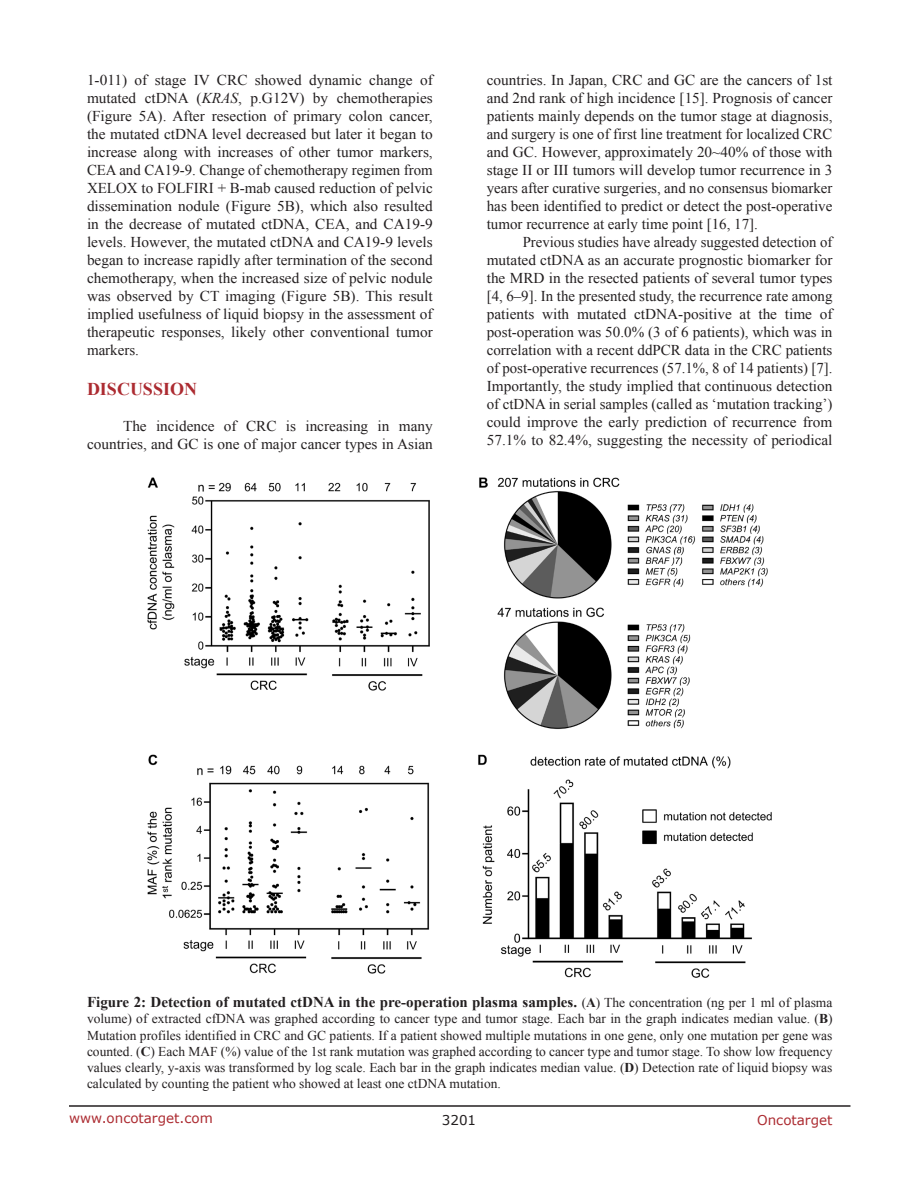
<style>
.page{position:relative;width:918px;height:1188px;background:#fff}
.page>*{position:absolute;margin:0;border:0;box-sizing:border-box;transform-origin:0 0}
.Heading{font:700 18px "Times New Roman";color:#ac2b31}
.BodyText{font:15px/18px "Times New Roman";color:#231f20;text-align:justify}
.FigureText{font:700 15px "Times New Roman";color:#231f20}
.FigureText-2{font:13.5px/16.2px "Times New Roman";color:#231f20;text-align:justify}
.t1{font:13.5px "Verdana";color:#ac2b31}
.t2{font:13.5px "Verdana";color:#231f20}
.s1{font-style:italic}
.s2{font-weight:400;font-size:13.5px}
.s3{font-size:13.5px}
.s4{font-weight:700}
</style>
<div class="page">
<hr style="left:69px;top:1105px;width:781px;height:2px;background:#231f20">
<img style="left:147px;top:477px;width:625px;height:501px">
<p class="BodyText" style="left:87px;top:71px;width:347px">1-011) of stage IV CRC showed dynamic change of mutated ctDNA (<span class="s1">KRAS</span>, p.G12V) by chemotherapies (Figure 5A). After resection of primary colon cancer, the mutated ctDNA level decreased but later it began to increase along with increases of other tumor markers, CEA and CA19-9. Change of chemotherapy regimen from XELOX to FOLFIRI + B-mab caused reduction of pelvic dissemination nodule (Figure 5B), which also resulted in the decrease of mutated ctDNA, CEA, and CA19-9 levels. However, the mutated ctDNA and CA19-9 levels began to increase rapidly after termination of the second chemotherapy, when the increased size of pelvic nodule was observed by CT imaging (Figure 5B). This result implied usefulness of liquid biopsy in the assessment of therapeutic responses, likely other conventional tumor markers.</p>
<p class="Heading" style="left:87px;top:377px;width:112px">DISCUSSION</p>
<p class="BodyText" style="left:87px;top:417px;width:347px;text-align:right">The incidence of CRC is increasing in many countries, and GC is one of major cancer types in Asian</p>
<p class="BodyText" style="left:487px;top:71px;width:347px">countries. In Japan, CRC and GC are the cancers of 1st and 2nd rank of high incidence [15]. Prognosis of cancer patients mainly depends on the tumor stage at diagnosis, and surgery is one of first line treatment for localized CRC and GC. However, approximately 20~40% of those with stage II or III tumors will develop tumor recurrence in 3 years after curative surgeries, and no consensus biomarker has been identified to predict or detect the post-operative tumor recurrence at early time point [16, 17].</p>
<p class="BodyText" style="left:487px;top:233px;width:347px;text-indent:36px">Previous studies have already suggested detection of mutated ctDNA as an accurate prognostic biomarker for the MRD in the resected patients of several tumor types [4, 6–9]. In the presented study, the recurrence rate among patients with mutated ctDNA-positive at the time of post-operation was 50.0% (3 of 6 patients), which was in correlation with a recent ddPCR data in the CRC patients of post-operative recurrences (57.1%, 8 of 14 patients) [7].<br>Importantly, the study implied that continuous detection of ctDNA in serial samples (called as ‘mutation tracking’) could improve the early prediction of recurrence from 57.1% to 82.4%, suggesting the necessity of periodical</p>
<p class="FigureText" style="left:87px;top:992px;width:747px">Figure 2: Detection of mutated ctDNA in the pre-operation plasma samples. <span class="s2">(</span><span class="s3">A</span><span class="s2">) The concentration (ng per 1 ml of plasma</span></p>
<p class="FigureText-2" style="left:87px;top:1011px;width:747px">volume) of extracted cfDNA was graphed according to cancer type and tumor stage. Each bar in the graph indicates median value. (<span class="s4">B</span>)<br>Mutation profiles identified in CRC and GC patients. If a patient showed multiple mutations in one gene, only one mutation per gene was counted. (<span class="s4">C</span>) Each MAF (%) value of the 1st rank mutation was graphed according to cancer type and tumor stage. To show low frequency values clearly, y-axis was transformed by log scale. Each bar in the graph indicates median value. (<span class="s4">D</span>) Detection rate of liquid biopsy was calculated by counting the patient who showed at least one ctDNA mutation.</p>
<p class="t1" style="left:69px;top:1109px;width:145px">www.oncotarget.com</p>
<p class="t2" style="left:442px;top:1111px;width:36px">3201</p>
<p class="t1" style="left:757px;top:1111px;width:77px">Oncotarget</p>
</div>
